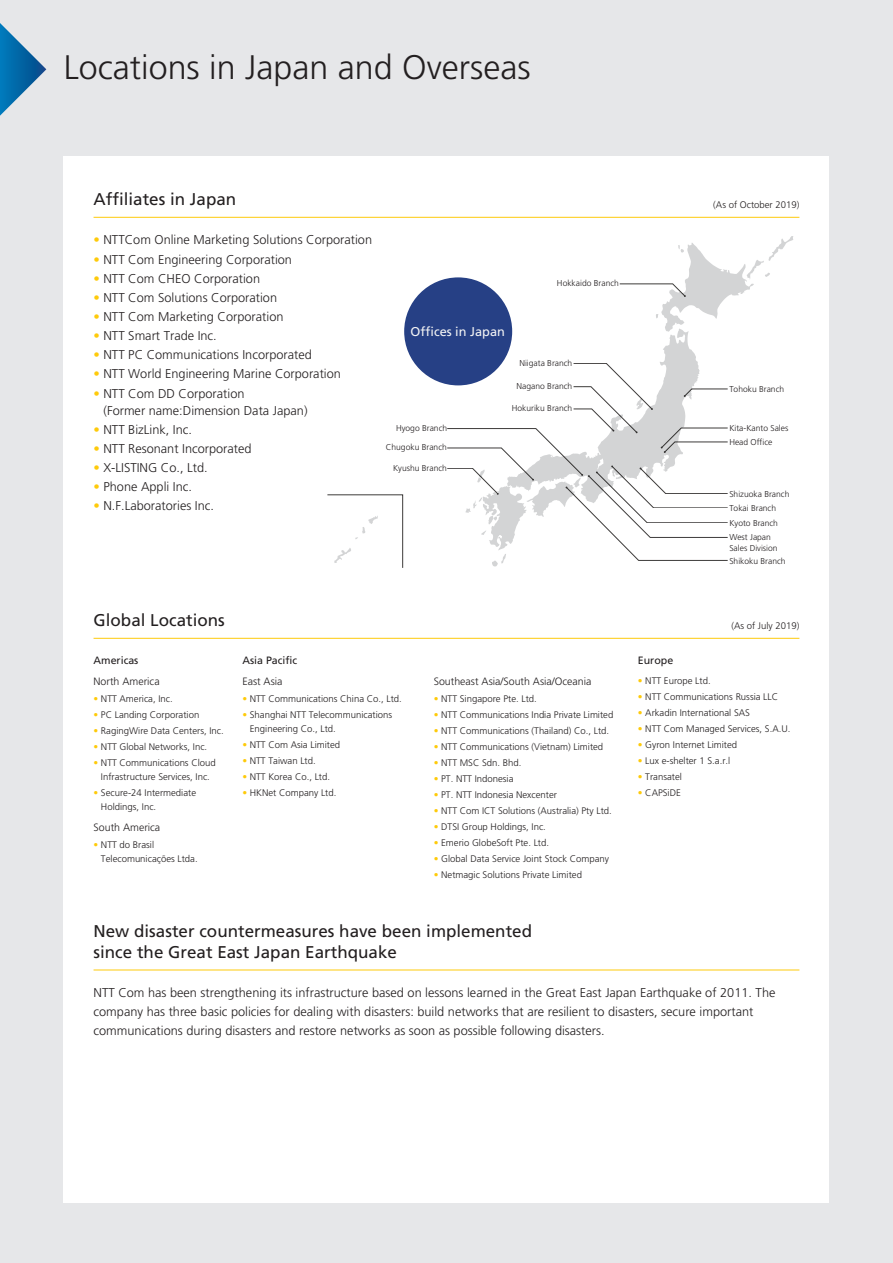
<style>
.page{position:relative;width:893px;height:1263px;background:#e6e7e9}
.page>*{position:absolute;margin:0;border:0;box-sizing:border-box;transform-origin:0 0}
.t1{font:300 34.05px "Frutiger LT Std";color:#231f20}
.t2{font:16.95px/21.3px "Frutiger LT Std";color:#231f20}
.t3{font:300 12.75px/19.2px "Frutiger LT Std";color:#231f20}
.t4{font:12.75px "Frutiger";color:#f2f3f4}
.t5{font:300 10.65px "Frutiger LT Std";color:#231f20}
.t6{font:10.65px "Frutiger LT Std";color:#231f20}
.t7{font:300 9.6px/13.8px "Frutiger LT Std";color:#231f20}
.t8{font:300 8.55px/14.2px "Frutiger";color:#231f20}
.s1{color:#feca0a}
</style>
<div class="page">
<div style="left:64px;top:156px;width:765px;height:1046px;background:#fff"></div>
<svg style="left:0;top:23px;width:46px;height:93px"></svg>
<hr style="left:94px;top:969px;width:705px;height:1px;background:#feca0a">
<hr style="left:94px;top:217px;width:705px;height:1px;background:#feca0a">
<hr style="left:94px;top:638px;width:705px;height:1px;background:#feca0a">
<svg style="left:327px;top:495px;width:76px;height:73px"></svg>
<div style="left:404px;top:277px;width:108px;height:108px;background:#264085;border-radius:50%"></div>
<svg style="left:465px;top:236px;width:328px;height:331px"></svg>
<svg style="left:620px;top:284px;width:66px;height:13px"></svg>
<svg style="left:447px;top:363px;width:281px;height:197px"></svg>
<h1 class="t1" style="left:64px;top:48px;width:468px">Locations in Japan and Overseas</h1>
<h2 class="t2" style="left:94px;top:189px;width:144px">Affiliates in Japan</h2>
<p class="t7" style="left:713px;top:198px;width:88px">(As of October 2019)</p>
<h3 class="t3" style="left:94px;top:231px;width:280px"><span class="s1">•</span> NTTCom Online Marketing Solutions Corporation</h3>
<h3 class="t3" style="left:94px;top:250px;width:200px"><span class="s1">•</span> NTT Com Engineering Corporation</h3>
<h3 class="t3" style="left:94px;top:269px;width:168px"><span class="s1">•</span> NTT Com CHEO Corporation</h3>
<h3 class="t3" style="left:94px;top:288px;width:185px"><span class="s1">•</span> NTT Com Solutions Corporation</h3>
<h3 class="t3" style="left:94px;top:307px;width:191px"><span class="s1">•</span> NTT Com Marketing Corporation</h3>
<h3 class="t3" style="left:94px;top:326px;width:125px"><span class="s1">•</span> NTT Smart Trade Inc.</h3>
<h3 class="t3" style="left:94px;top:345px;width:220px"><span class="s1">•</span> NTT PC Communications Incorporated</h3>
<h3 class="t3" style="left:94px;top:365px;width:249px"><span class="s1">•</span> NTT World Engineering Marine Corporation</h3>
<h3 class="t3" style="left:103px;top:385px;width:206px;line-height:17px;text-indent:-10px"><span class="s1">•</span> NTT Com DD Corporation<br>(Former name:Dimension Data Japan)</h3>
<h3 class="t3" style="left:94px;top:420px;width:100px"><span class="s1">•</span> NTT BizLink, Inc.</h3>
<h3 class="t3" style="left:94px;top:439px;width:160px"><span class="s1">•</span> NTT Resonant Incorporated</h3>
<h3 class="t3" style="left:94px;top:458px;width:116px"><span class="s1">•</span> X-LISTING Co., Ltd.</h3>
<h3 class="t3" style="left:94px;top:477px;width:100px"><span class="s1">•</span> Phone Appli Inc.</h3>
<h3 class="t3" style="left:94px;top:496px;width:122px"><span class="s1">•</span> N.F.Laboratories Inc.</h3>
<p class="t8" style="left:557px;top:276px;width:63px">Hokkaido Branch</p>
<h3 class="t4" style="left:411px;top:324px;width:96px">Offices in Japan</h3>
<p class="t8" style="left:396px;top:421px;width:53px">Hyogo Branch</p>
<p class="t8" style="left:386px;top:440px;width:62px">Chugoku Branch</p>
<p class="t8" style="left:393px;top:461px;width:55px">Kyushu Branch</p>
<p class="t8" style="left:519px;top:356px;width:54px">Niigata Branch</p>
<p class="t8" style="left:517px;top:379px;width:57px">Nagano Branch</p>
<p class="t8" style="left:512px;top:401px;width:62px">Hokuriku Branch</p>
<p class="t8" style="left:729px;top:382px;width:56px">Tohoku Branch</p>
<p class="t8" style="left:729px;top:421px;width:61px">Kita-Kanto Sales<br>Head Office</p>
<p class="t8" style="left:729px;top:486px;width:62px">Shizuoka Branch</p>
<p class="t8" style="left:729px;top:501px;width:48px">Tokai Branch</p>
<p class="t8" style="left:729px;top:515px;width:50px">Kyoto Branch<br>West Japan</p>
<p class="t8" style="left:729px;top:541px;width:58px;line-height:13.2px">Sales Division<br>Shikoku Branch</p>
<h2 class="t2" style="left:94px;top:610px;width:133px">Global Locations</h2>
<p class="t7" style="left:731px;top:618px;width:70px">(As of July 2019)</p>
<p class="t6" style="left:94px;top:654px;width:46px">Americas</p>
<p class="t6" style="left:242px;top:654px;width:56px">Asia Pacific</p>
<p class="t6" style="left:638px;top:654px;width:37px">Europe</p>
<p class="t5" style="left:94px;top:675px;width:68px">North America</p>
<p class="t7" style="left:94px;top:692px;width:81px"><span class="s1">•</span> NTT America, Inc.</p>
<p class="t7" style="left:94px;top:708px;width:107px"><span class="s1">•</span> PC Landing Corporation</p>
<p class="t7" style="left:94px;top:724px;width:132px"><span class="s1">•</span> RagingWire Data Centers, Inc.</p>
<p class="t7" style="left:94px;top:740px;width:115px"><span class="s1">•</span> NTT Global Networks, Inc.</p>
<p class="t7" style="left:94px;top:756px;width:124px;text-align:center"><span class="s1">•</span> NTT Communications Cloud<br>Infrastructure Services, Inc.</p>
<p class="t7" style="left:101px;top:786px;width:97px;text-indent:-7px"><span class="s1">•</span> Secure-24 Intermediate<br>Holdings, Inc.</p>
<p class="t5" style="left:94px;top:821px;width:68px">South America</p>
<p class="t7" style="left:101px;top:838px;width:98px;text-indent:-7px"><span class="s1">•</span> NTT do Brasil<br>Telecomunicações Ltda.</p>
<p class="t5" style="left:242px;top:675px;width:42px">East Asia</p>
<p class="t7" style="left:242px;top:692px;width:161px"><span class="s1">•</span> NTT Communications China Co., Ltd.</p>
<p class="t7" style="left:250px;top:708px;width:144px;text-indent:-7px"><span class="s1">•</span> Shanghai NTT Telecommunications<br>Engineering Co., Ltd.</p>
<p class="t7" style="left:242px;top:738px;width:99px"><span class="s1">•</span> NTT Com Asia Limited</p>
<p class="t7" style="left:242px;top:754px;width:75px"><span class="s1">•</span> NTT Taiwan Ltd.</p>
<p class="t7" style="left:242px;top:770px;width:89px"><span class="s1">•</span> NTT Korea Co., Ltd.</p>
<p class="t7" style="left:242px;top:786px;width:96px"><span class="s1">•</span> HKNet Company Ltd.</p>
<p class="t5" style="left:434px;top:675px;width:159px">Southeast Asia/South Asia/Oceania</p>
<p class="t7" style="left:434px;top:692px;width:105px"><span class="s1">•</span> NTT Singapore Pte. Ltd.</p>
<p class="t7" style="left:434px;top:708px;width:181px"><span class="s1">•</span> NTT Communications India Private Limited</p>
<p class="t7" style="left:434px;top:724px;width:177px"><span class="s1">•</span> NTT Communications (Thailand) Co., Ltd.</p>
<p class="t7" style="left:434px;top:740px;width:171px"><span class="s1">•</span> NTT Communications (Vietnam) Limited</p>
<p class="t7" style="left:434px;top:756px;width:89px"><span class="s1">•</span> NTT MSC Sdn. Bhd.</p>
<p class="t7" style="left:434px;top:772px;width:81px"><span class="s1">•</span> PT. NTT Indonesia</p>
<p class="t7" style="left:434px;top:788px;width:125px"><span class="s1">•</span> PT. NTT Indonesia Nexcenter</p>
<p class="t7" style="left:434px;top:804px;width:180px"><span class="s1">•</span> NTT Com ICT Solutions (Australia) Pty Ltd.</p>
<p class="t7" style="left:434px;top:820px;width:114px"><span class="s1">•</span> DTSI Group Holdings, Inc.</p>
<p class="t7" style="left:434px;top:836px;width:117px"><span class="s1">•</span> Emerio GlobeSoft Pte. Ltd.</p>
<p class="t7" style="left:434px;top:851px;width:177px"><span class="s1">•</span> Global Data Service Joint Stock Company</p>
<p class="t7" style="left:434px;top:867px;width:150px"><span class="s1">•</span> Netmagic Solutions Private Limited</p>
<h2 class="t2" style="left:94px;top:920px;width:440px">New disaster countermeasures have been implemented since the Great East Japan Earthquake</h2>
<p class="t7" style="left:638px;top:674px;width:74px"><span class="s1">•</span> NTT Europe Ltd.</p>
<p class="t7" style="left:638px;top:690px;width:142px"><span class="s1">•</span> NTT Communications Russia LLC</p>
<p class="t7" style="left:638px;top:706px;width:114px"><span class="s1">•</span> Arkadin International SAS</p>
<p class="t7" style="left:638px;top:722px;width:154px"><span class="s1">•</span> NTT Com Managed Services, S.A.U.</p>
<p class="t7" style="left:638px;top:738px;width:101px"><span class="s1">•</span> Gyron Internet Limited</p>
<p class="t7" style="left:638px;top:754px;width:94px"><span class="s1">•</span> Lux e-shelter 1 S.a.r.l</p>
<p class="t7" style="left:638px;top:770px;width:46px"><span class="s1">•</span> Transatel</p>
<p class="t7" style="left:638px;top:786px;width:45px"><span class="s1">•</span> CAPSiDE</p>
<p class="t3" style="left:94px;top:983px;width:683px">NTT Com has been strengthening its infrastructure based on lessons learned in the Great East Japan Earthquake of 2011. The company has three basic policies for dealing with disasters: build networks that are resilient to disasters, secure important communications during disasters and restore networks as soon as possible following disasters.</p>
</div>
